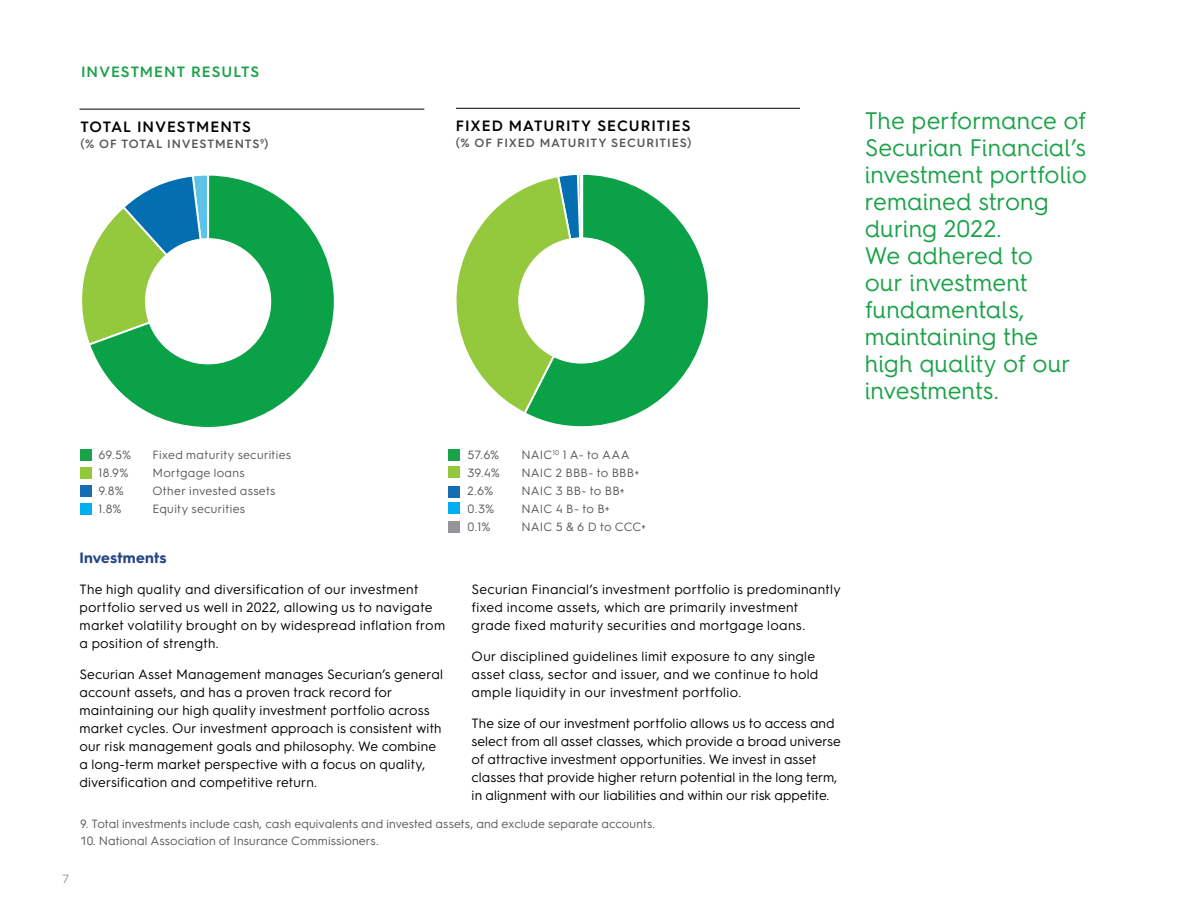
<style>
.page{position:relative;width:1188px;height:918px;background:#fff}
.page>*{position:absolute;margin:0;border:0;box-sizing:border-box;transform-origin:0 0}
.t1{font:24px/27px "Hurme Geometric Sans 4";letter-spacing:-.005em;color:#1aa248}
.t2{font:600 15px "Hurme Geometric Sans 4";letter-spacing:.06em;color:#000}
.t3{font:600 15px "Hurme Geometric Sans 4";letter-spacing:.065em;color:#1aa248}
.t4{font:700 15px "Hurme Geometric Sans 4";letter-spacing:.015em;color:#244684}
.t5{font:13.5px/18px "Hurme Geometric Sans 4";letter-spacing:.015em;color:#000}
.t6{font:12px "Hurme Geometric Sans 4";letter-spacing:.02em;color:#57585a}
.D1__-_Reg_8_9_SLATE{font:12px "Hurme Geometric Sans 3";letter-spacing:.005em;color:#57585a}
.t7{font:600 12px "Hurme Geometric Sans 4";letter-spacing:.07em;color:#57585a}
.t8{font:12px "Hurme Geometric Sans 4";color:#57585a}
.D1__-_Reg_8_9_SLATE-2{font:12px "Hurme Geometric Sans 3";color:#939598}
</style>
<div class="page">
<hr style="left:456px;top:108px;width:344px;height:1px;background:#000">
<hr style="left:79px;top:109px;width:345px;height:1px;background:#000">
<div style="left:448px;top:449px;width:11px;height:11px;background:#1aa248"></div>
<div style="left:448px;top:467px;width:11px;height:11px;background:#94c83c"></div>
<svg style="left:456px;top:190px;width:66px;height:221px"></svg>
<svg style="left:522px;top:174px;width:186px;height:253px"></svg>
<div style="left:519px;top:238px;width:125px;height:125px;background:#fff;border-radius:50%"></div>
<svg style="left:82px;top:266px;width:5px;height:69px"></svg>
<svg style="left:87px;top:175px;width:247px;height:252px"></svg>
<div style="left:146px;top:239px;width:125px;height:125px;background:#fff;border-radius:50%"></div>
<div style="left:448px;top:503px;width:11px;height:11px;background:#00aeef"></div>
<div style="left:448px;top:521px;width:11px;height:11px;background:#939598"></div>
<div style="left:448px;top:486px;width:11px;height:11px;background:#156eb1"></div>
<div style="left:80px;top:450px;width:11px;height:11px;background:#1aa248"></div>
<div style="left:80px;top:468px;width:11px;height:11px;background:#94c83c"></div>
<div style="left:80px;top:504px;width:11px;height:11px;background:#00aeef"></div>
<div style="left:80px;top:486px;width:11px;height:11px;background:#156eb1"></div>
<p class="t3" style="left:81px;top:61px;width:180px">INVESTMENT RESULTS</p>
<p class="t2" style="left:81px;top:116px;width:172px">TOTAL INVESTMENTS</p>
<p class="t7" style="left:81px;top:136px;width:189px">(% OF TOTAL INVESTMENTS<sup>9</sup>)</p>
<p class="t2" style="left:456px;top:115px;width:236px">FIXED MATURITY SECURITIES</p>
<p class="t7" style="left:456px;top:134px;width:237px">(% OF FIXED MATURITY SECURITIES)</p>
<p class="t6" style="left:99px;top:446px;width:34px">69.5%</p>
<p class="t6" style="left:153px;top:446px;width:140px">Fixed maturity securities</p>
<p class="t6" style="left:99px;top:464px;width:31px">18.9%</p>
<p class="t6" style="left:153px;top:464px;width:94px">Mortgage loans</p>
<p class="t6" style="left:99px;top:482px;width:27px">9.8%</p>
<p class="t6" style="left:153px;top:482px;width:124px">Other invested assets</p>
<p class="t6" style="left:99px;top:500px;width:25px">1.8%</p>
<p class="t6" style="left:153px;top:500px;width:94px">Equity securities</p>
<p class="t6" style="left:468px;top:446px;width:33px">57.6%</p>
<p class="t6" style="left:522px;top:446px;width:110px">NAIC<sup>10</sup> 1 A- to AAA</p>
<p class="t6" style="left:468px;top:464px;width:34px">39.4%</p>
<p class="t6" style="left:522px;top:464px;width:119px">NAIC 2 BBB- to BBB+</p>
<p class="t6" style="left:468px;top:482px;width:27px">2.6%</p>
<p class="t6" style="left:522px;top:482px;width:105px">NAIC 3 BB- to BB+</p>
<p class="t6" style="left:468px;top:500px;width:28px">0.3%</p>
<p class="t6" style="left:522px;top:500px;width:90px">NAIC 4 B- to B+</p>
<p class="t6" style="left:468px;top:518px;width:25px">0.1%</p>
<p class="t8" style="left:522px;top:518px;width:126px">NAIC 5 &amp; 6 D to CCC+</p>
<p class="t4" style="left:79px;top:548px;width:89px">Investments</p>
<p class="t5" style="left:79px;top:580px;width:367px">The high quality and diversification of our investment portfolio served us well in 2022, allowing us to navigate market volatility brought on by widespread inflation from a position of strength.</p>
<p class="t5" style="left:79px;top:665px;width:365px">Securian Asset Management manages Securian’s general account assets, and has a proven track record for maintaining our high quality investment portfolio across market cycles. Our investment approach is consistent with our risk management goals and philosophy. We combine a long-term market perspective with a focus on quality, diversification and competitive return.</p>
<p class="t5" style="left:472px;top:580px;width:371px">Securian Financial’s investment portfolio is predominantly fixed income assets, which are primarily investment grade fixed maturity securities and mortgage loans.</p>
<p class="t5" style="left:472px;top:647px;width:348px">Our disciplined guidelines limit exposure to any single asset class, sector and issuer, and we continue to hold ample liquidity in our investment portfolio.</p>
<p class="t5" style="left:472px;top:714px;width:371px">The size of our investment portfolio allows us to access and select from all asset classes, which provide a broad universe of attractive investment opportunities. We invest in asset classes that provide higher return potential in the long term, in alignment with our liabilities and within our risk appetite.</p>
<p class="D1__-_Reg_8_9_SLATE" style="left:80px;top:815px;width:576px">9. Total investments include cash, cash equivalents and invested assets, and exclude separate accounts.</p>
<p class="D1__-_Reg_8_9_SLATE" style="left:80px;top:832px;width:300px">10. National Association of Insurance Commissioners.</p>
<p class="D1__-_Reg_8_9_SLATE-2" style="left:63px;top:870px;width:8px">7</p>
<p class="t1" style="left:865px;top:106px;width:224px">The performance of<br>Securian Financial’s investment portfolio remained strong during 2022.<br>We adhered to<br>our investment fundamentals, maintaining the high quality of our investments.</p>
</div>
